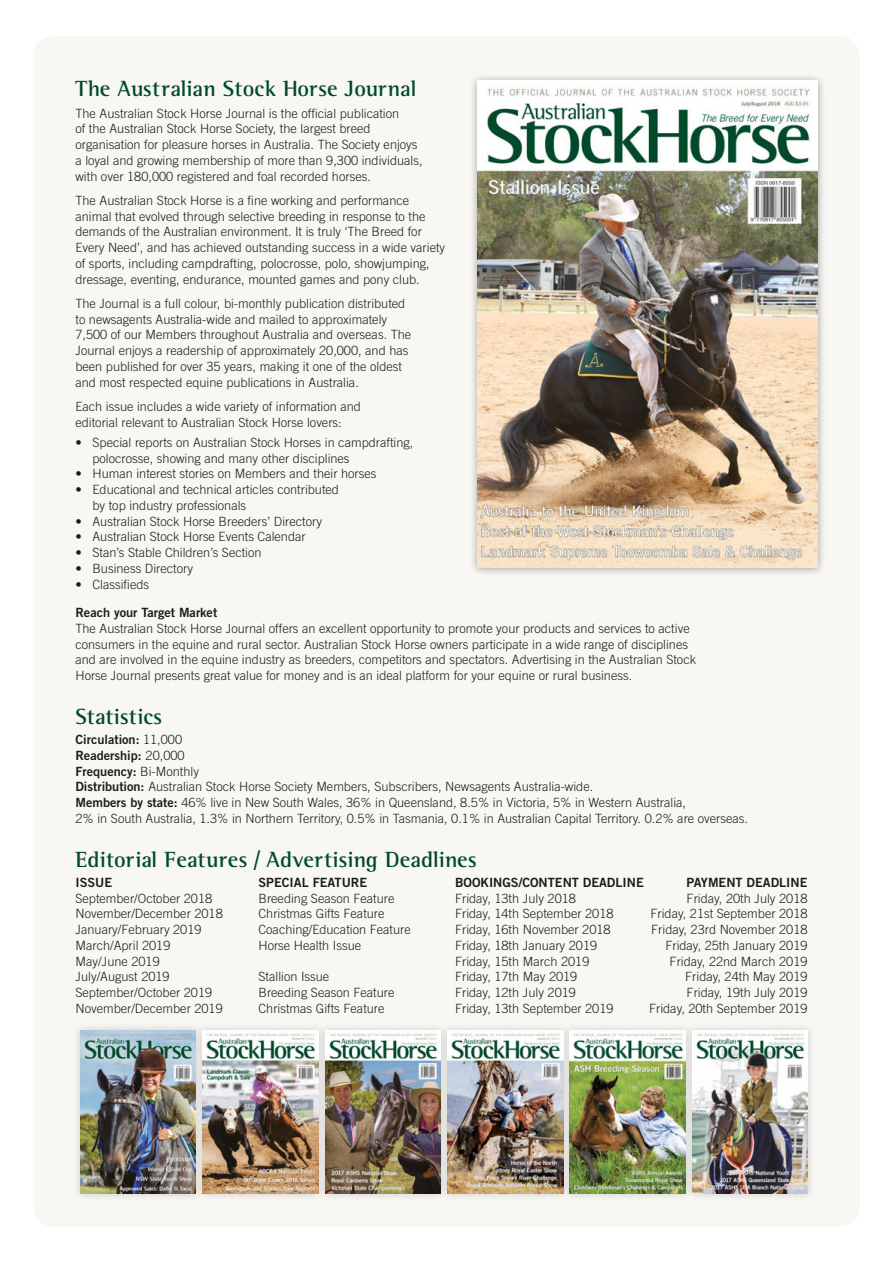
<style>
.page{position:relative;width:893px;height:1263px;background:#fff}
.page>*{position:absolute;margin:0;border:0;box-sizing:border-box;transform-origin:0 0}
.t1{font:700 22.5px "Rotis Semi Serif";letter-spacing:.005em;color:#004a2c}
.t2{font:300 12.75px/15.8px "Trade Gothic";color:#1d1d1b}
.t3{font:12.75px "Trade Gothic Bold Two";color:#1d1d1b}
.s1{font-family:"Trade Gothic";font-weight:300}
.s2{font-family:"Trade Gothic Bold Two";font-weight:400}
</style>
<div class="page">
<div style="left:33px;top:36px;width:827px;height:1191px;background:#f8f7f4;border-radius:21px"></div>
<div style="left:469px;top:73px;width:357px;height:504px;background:#1d1d1b;opacity:.4"></div>
<img style="left:477px;top:81px;width:340px;height:487px">
<div style="left:439px;top:1022px;width:132px;height:180px;background:#f0efec"></div>
<img style="left:449px;top:1030px;width:113px;height:164px">
<div style="left:72px;top:1022px;width:132px;height:180px;background:#1d1d1b;opacity:.2"></div>
<img style="left:80px;top:1030px;width:115px;height:163px">
<div style="left:562px;top:1022px;width:132px;height:180px;background:#1d1d1b;opacity:.2"></div>
<img style="left:570px;top:1030px;width:114px;height:164px">
<div style="left:195px;top:1022px;width:131px;height:180px;background:#1d1d1b;opacity:.2"></div>
<img style="left:203px;top:1030px;width:114px;height:164px">
<div style="left:684px;top:1022px;width:132px;height:180px;background:#ecebe8"></div>
<img style="left:692px;top:1030px;width:116px;height:164px">
<div style="left:317px;top:1022px;width:132px;height:180px;background:#1d1d1b;opacity:.2"></div>
<img style="left:325px;top:1030px;width:116px;height:164px">
<p class="t1" style="left:75px;top:75px;width:343px">The Australian Stock Horse Journal</p>
<p class="t2" style="left:75px;top:105px;width:349px">The Australian Stock Horse Journal is the official publication<br>of the Australian Stock Horse Society, the largest breed organisation for pleasure horses in Australia. The Society enjoys a loyal and growing membership of more than 9,300 individuals, with over 180,000 registered and foal recorded horses.</p>
<p class="t2" style="left:75px;top:192px;width:371px">The Australian Stock Horse is a fine working and performance animal that evolved through selective breeding in response to the demands of the Australian environment. It is truly ‘The Breed for Every Need’, and has achieved outstanding success in a wide variety of sports, including campdrafting, polocrosse, polo, showjumping, dressage, eventing, endurance, mounted games and pony club.</p>
<p class="t2" style="left:75px;top:295px;width:337px">The Journal is a full colour, bi-monthly publication distributed to newsagents Australia-wide and mailed to approximately 7,500 of our Members throughout Australia and overseas. The Journal enjoys a readership of approximately 20,000, and has been published for over 35 years, making it one of the oldest and most respected equine publications in Australia.</p>
<p class="t2" style="left:75px;top:398px;width:287px">Each issue includes a wide variety of information and editorial relevant to Australian Stock Horse lovers:</p>
<p class="t2" style="left:92px;top:434px;width:322px;text-indent:-17px">• Special reports on Australian Stock Horses in campdrafting, polocrosse, showing and many other disciplines</p>
<p class="t2" style="left:75px;top:466px;width:303px">• Human interest stories on Members and their horses</p>
<p class="t2" style="left:92px;top:481px;width:248px;text-indent:-17px">• Educational and technical articles contributed by top industry professionals</p>
<p class="t2" style="left:75px;top:513px;width:248px">• Australian Stock Horse Breeders’ Directory</p>
<p class="t2" style="left:75px;top:529px;width:232px">• Australian Stock Horse Events Calendar</p>
<p class="t2" style="left:75px;top:544px;width:188px">• Stan’s Stable Children’s Section</p>
<p class="t2" style="left:75px;top:560px;width:119px">• Business Directory</p>
<p class="t2" style="left:75px;top:576px;width:75px">• Classifieds</p>
<p class="t3" style="left:75px;top:605px;width:143px">Reach your Target Market</p>
<p class="t2" style="left:75px;top:620px;width:622px">The Australian Stock Horse Journal offers an excellent opportunity to promote your products and services to active consumers in the equine and rural sector. Australian Stock Horse owners participate in a wide range of disciplines and are involved in the equine industry as breeders, competitors and spectators. Advertising in the Australian Stock Horse Journal presents great value for money and is an ideal platform for your equine or rural business.</p>
<p class="t1" style="left:75px;top:703px;width:88px">Statistics</p>
<p class="t3" style="left:75px;top:732px;width:108px">Circulation: <span class="s1">11,000</span></p>
<p class="t3" style="left:75px;top:747px;width:111px">Readership: <span class="s1">20,000</span></p>
<p class="t3" style="left:75px;top:763px;width:125px">Frequency: <span class="s1">Bi-Monthly</span></p>
<p class="t2" style="left:75px;top:779px;width:674px"><span class="s2">Distribution:</span> Australian Stock Horse Society Members, Subscribers, Newsagents Australia-wide.<br><span class="s2">Members by state:</span> 46% live in New South Wales, 36% in Queensland, 8.5% in Victoria, 5% in Western Australia,<br>2% in South Australia, 1.3% in Northern Territory, 0.5% in Tasmania, 0.1% in Australian Capital Territory. 0.2% are overseas.</p>
<p class="t1" style="left:75px;top:846px;width:403px">Editorial Features / Advertising Deadlines</p>
<p class="t3" style="left:75px;top:874px;width:38px">ISSUE</p>
<p class="t3" style="left:258px;top:874px;width:110px">SPECIAL FEATURE</p>
<p class="t3" style="left:455px;top:874px;width:190px">BOOKINGS/CONTENT DEADLINE</p>
<p class="t3" style="left:686px;top:874px;width:123px">PAYMENT DEADLINE</p>
<p class="t2" style="left:75px;top:890px;width:138px">September/October 2018</p>
<p class="t2" style="left:258px;top:890px;width:138px">Breeding Season Feature</p>
<p class="t2" style="left:455px;top:890px;width:122px">Friday, 13th July 2018</p>
<p class="t2" style="left:687px;top:890px;width:122px">Friday, 20th July 2018</p>
<p class="t2" style="left:75px;top:906px;width:149px">November/December 2018</p>
<p class="t2" style="left:258px;top:906px;width:128px">Christmas Gifts Feature</p>
<p class="t2" style="left:455px;top:906px;width:160px">Friday, 14th September 2018</p>
<p class="t2" style="left:650px;top:906px;width:159px">Friday, 21st September 2018</p>
<p class="t2" style="left:75px;top:921px;width:128px">January/February 2019</p>
<p class="t2" style="left:258px;top:921px;width:154px">Coaching/Education Feature</p>
<p class="t2" style="left:455px;top:921px;width:157px">Friday, 16th November 2018</p>
<p class="t2" style="left:651px;top:921px;width:158px">Friday, 23rd November 2018</p>
<p class="t2" style="left:75px;top:937px;width:96px">March/April 2019</p>
<p class="t2" style="left:258px;top:937px;width:104px">Horse Health Issue</p>
<p class="t2" style="left:455px;top:937px;width:144px">Friday, 18th January 2019</p>
<p class="t2" style="left:665px;top:937px;width:144px">Friday, 25th January 2019</p>
<p class="t2" style="left:75px;top:953px;width:86px">May/June 2019</p>
<p class="t2" style="left:455px;top:953px;width:136px">Friday, 15th March 2019</p>
<p class="t2" style="left:670px;top:953px;width:139px">Friday, 22nd March 2019</p>
<p class="t2" style="left:75px;top:969px;width:96px">July/August 2019</p>
<p class="t2" style="left:258px;top:969px;width:72px">Stallion Issue</p>
<p class="t2" style="left:455px;top:969px;width:124px">Friday, 17th May 2019</p>
<p class="t2" style="left:685px;top:969px;width:124px">Friday, 24th May 2019</p>
<p class="t2" style="left:75px;top:984px;width:138px">September/October 2019</p>
<p class="t2" style="left:258px;top:984px;width:138px">Breeding Season Feature</p>
<p class="t2" style="left:455px;top:984px;width:122px">Friday, 12th July 2019</p>
<p class="t2" style="left:687px;top:984px;width:122px">Friday, 19th July 2019</p>
<p class="t2" style="left:75px;top:1000px;width:149px">November/December 2019</p>
<p class="t2" style="left:258px;top:1000px;width:128px">Christmas Gifts Feature</p>
<p class="t2" style="left:455px;top:1000px;width:160px">Friday, 13th September 2019</p>
<p class="t2" style="left:649px;top:1000px;width:160px">Friday, 20th September 2019</p>
</div>
